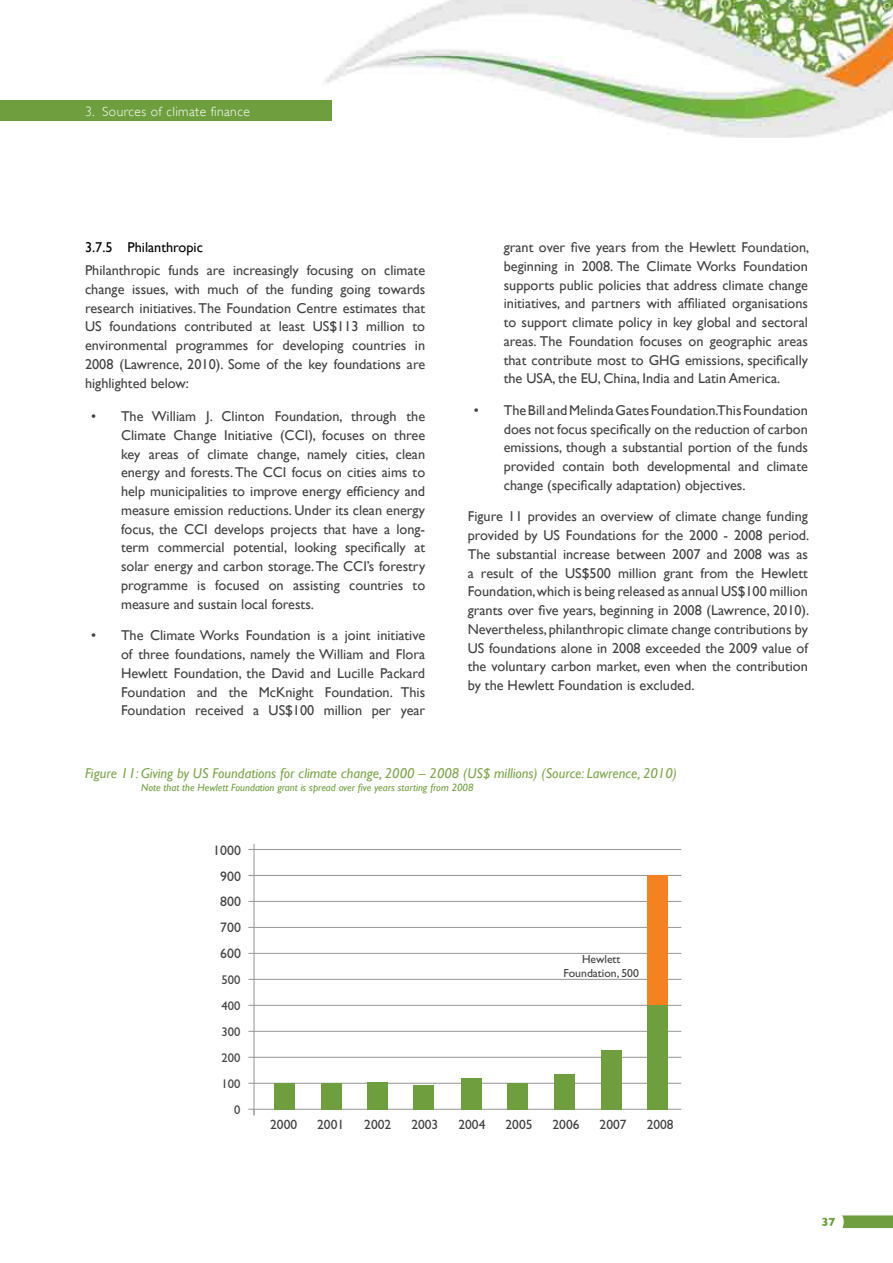
<style>
.page{position:relative;width:893px;height:1263px;background:#fff}
.page>*{position:absolute;margin:0;border:0;box-sizing:border-box;transform-origin:0 0}
.t1{font:14.25px/18.8px "Gill Sans";color:#414042;text-align:justify}
.t2{font:italic 14.25px "Gill Sans";color:#7ca449}
.t3{font:14.25px "Gill Sans";color:#000}
.t4{font:13.8px "Gill Sans";color:#414042}
.t5{font:13.5px "Gill Sans";color:#414042}
.t6{font:300 13.5px "Gill Sans";letter-spacing:.03em;color:#fff}
.t7{font:12.6px "Gill Sans";color:#414042}
.t8{font:700 12px "Gill Sans";color:#6e9e3d}
.t9{font:11.7px/14.1px "Gill Sans";color:#414042;text-align:center}
.t10{font:italic 10.5px "Gill Sans";color:#6e9e3d}
</style>
<div class="page">
<svg style="left:843px;top:1215px;width:50px;height:13px"></svg>
<div style="left:814px;top:1207px;width:30px;height:30px;background:#fff;border-radius:50%"></div>
<img style="left:325px;top:0;width:568px;height:137px">
<div style="left:0;top:100px;width:332px;height:21px;background:#6e9e3d"></div>
<hr style="left:254px;top:844px;width:1px;height:271px;background:#939598">
<hr style="left:248px;top:979px;width:433px;height:1px;background:#939598">
<hr style="left:248px;top:1005px;width:433px;height:1px;background:#939598">
<hr style="left:248px;top:1031px;width:433px;height:1px;background:#939598">
<hr style="left:248px;top:1057px;width:433px;height:1px;background:#939598">
<hr style="left:248px;top:1083px;width:433px;height:1px;background:#939598">
<hr style="left:248px;top:1109px;width:433px;height:1px;background:#939598">
<hr style="left:248px;top:953px;width:433px;height:1px;background:#939598">
<hr style="left:248px;top:927px;width:433px;height:1px;background:#939598">
<hr style="left:248px;top:901px;width:433px;height:1px;background:#939598">
<hr style="left:248px;top:875px;width:433px;height:1px;background:#939598">
<hr style="left:248px;top:849px;width:433px;height:1px;background:#939598">
<div style="left:274px;top:1083px;width:21px;height:26px;background:#6e9e3d"></div>
<div style="left:321px;top:1083px;width:21px;height:26px;background:#6e9e3d"></div>
<div style="left:368px;top:1082px;width:20px;height:27px;background:#6e9e3d"></div>
<div style="left:413px;top:1085px;width:21px;height:24px;background:#6e9e3d"></div>
<div style="left:461px;top:1078px;width:20px;height:31px;background:#6e9e3d"></div>
<div style="left:648px;top:875px;width:20px;height:131px;background:#f58220"></div>
<div style="left:508px;top:1083px;width:20px;height:26px;background:#6e9e3d"></div>
<div style="left:554px;top:1074px;width:21px;height:35px;background:#6e9e3d"></div>
<div style="left:601px;top:1050px;width:20px;height:59px;background:#6e9e3d"></div>
<div style="left:648px;top:1005px;width:20px;height:104px;background:#6e9e3d"></div>
<p class="t6" style="left:85px;top:103px;width:166px">3. Sources of climate finance</p>
<p class="t3" style="left:85px;top:239px;width:119px">3.7.5 Philanthropic</p>
<p class="t1" style="left:85px;top:261px;width:342px">Philanthropic funds are increasingly focusing on climate change issues, with much of the funding going towards research initiatives. The Foundation Centre estimates that US foundations contributed at least US$113 million to environmental programmes for developing countries in 2008 (Lawrence, 2010). Some of the key foundations are highlighted below:</p>
<p class="t1" style="left:121px;top:407px;width:306px;text-indent:-30px">• The William J. Clinton Foundation, through the Climate Change Initiative (CCI), focuses on three key areas of climate change, namely cities, clean energy and forests. The CCI focus on cities aims to help municipalities to improve energy efficiency and measure emission reductions. Under its clean energy focus, the CCI develops projects that have a long&shy;term commercial potential, looking specifically at solar energy and carbon storage. The CCI’s forestry programme is focused on assisting countries to measure and sustain local forests.</p>
<p class="t1" style="left:121px;top:626px;width:306px;text-indent:-30px">• The Climate Works Foundation is a joint initiative of three foundations, namely the William and Flora Hewlett Foundation, the David and Lucille Packard Foundation and the McKnight Foundation. This Foundation received a US$100 million per year</p>
<p class="t1" style="left:504px;top:238px;width:307px">grant over five years from the Hewlett Foundation, beginning in 2008. The Climate Works Foundation supports public policies that address climate change initiatives, and partners with affiliated organisations to support climate policy in key global and sectoral areas. The Foundation focuses on geographic areas that contribute most to GHG emissions, specifically the USA, the EU, China, India and Latin America.</p>
<p class="t1" style="left:504px;top:400px;width:306px;text-indent:-30px">• The Bill and Melinda Gates Foundation.This Foundation does not focus specifically on the reduction of carbon emissions, though a substantial portion of the funds provided contain both developmental and climate change (specifically adaptation) objectives.</p>
<p class="t1" style="left:468px;top:507px;width:343px">Figure 11 provides an overview of climate change funding provided by US Foundations for the 2000 - 2008 period.<br>The substantial increase between 2007 and 2008 was as a result of the US$500 million grant from the Hewlett Foundation, which is being released as annual US$100 million grants over five years, beginning in 2008 (Lawrence, 2010).<br>Nevertheless, philanthropic climate change contributions by US foundations alone in 2008 exceeded the 2009 value of the voluntary carbon market, even when the contribution by the Hewlett Foundation is excluded.</p>
<p class="t2" style="left:85px;top:765px;width:593px">Figure 11: Giving by US Foundations for climate change, 2000 – 2008 (US$ millions) (Source: Lawrence, 2010)</p>
<p class="t10" style="left:141px;top:781px;width:334px">Note that the Hewlett Foundation grant is spread over five years starting from 2008</p>
<p class="t4" style="left:213px;top:843px;width:29px">1000</p>
<p class="t4" style="left:220px;top:869px;width:22px">900</p>
<p class="t4" style="left:220px;top:894px;width:22px">800</p>
<p class="t4" style="left:220px;top:919px;width:22px">700</p>
<p class="t4" style="left:220px;top:946px;width:22px">600</p>
<p class="t7" style="left:221px;top:972px;width:20px">500</p>
<p class="t7" style="left:221px;top:998px;width:20px">400</p>
<p class="t7" style="left:221px;top:1024px;width:20px">300</p>
<p class="t7" style="left:221px;top:1050px;width:20px">200</p>
<p class="t7" style="left:221px;top:1076px;width:20px">100</p>
<p class="t7" style="left:234px;top:1102px;width:8px">0</p>
<p class="t9" style="left:563px;top:952px;width:77px">Hewlett<br>Foundation, 500</p>
<p class="t5" style="left:270px;top:1117px;width:28px">2000</p>
<p class="t5" style="left:317px;top:1117px;width:28px">2001</p>
<p class="t5" style="left:364px;top:1117px;width:28px">2002</p>
<p class="t5" style="left:411px;top:1117px;width:28px">2003</p>
<p class="t5" style="left:458px;top:1117px;width:28px">2004</p>
<p class="t5" style="left:505px;top:1117px;width:28px">2005</p>
<p class="t5" style="left:553px;top:1117px;width:28px">2006</p>
<p class="t5" style="left:600px;top:1117px;width:28px">2007</p>
<p class="t5" style="left:647px;top:1117px;width:28px">2008</p>
<p class="t8" style="left:821px;top:1215px;width:16px">37</p>
</div>
